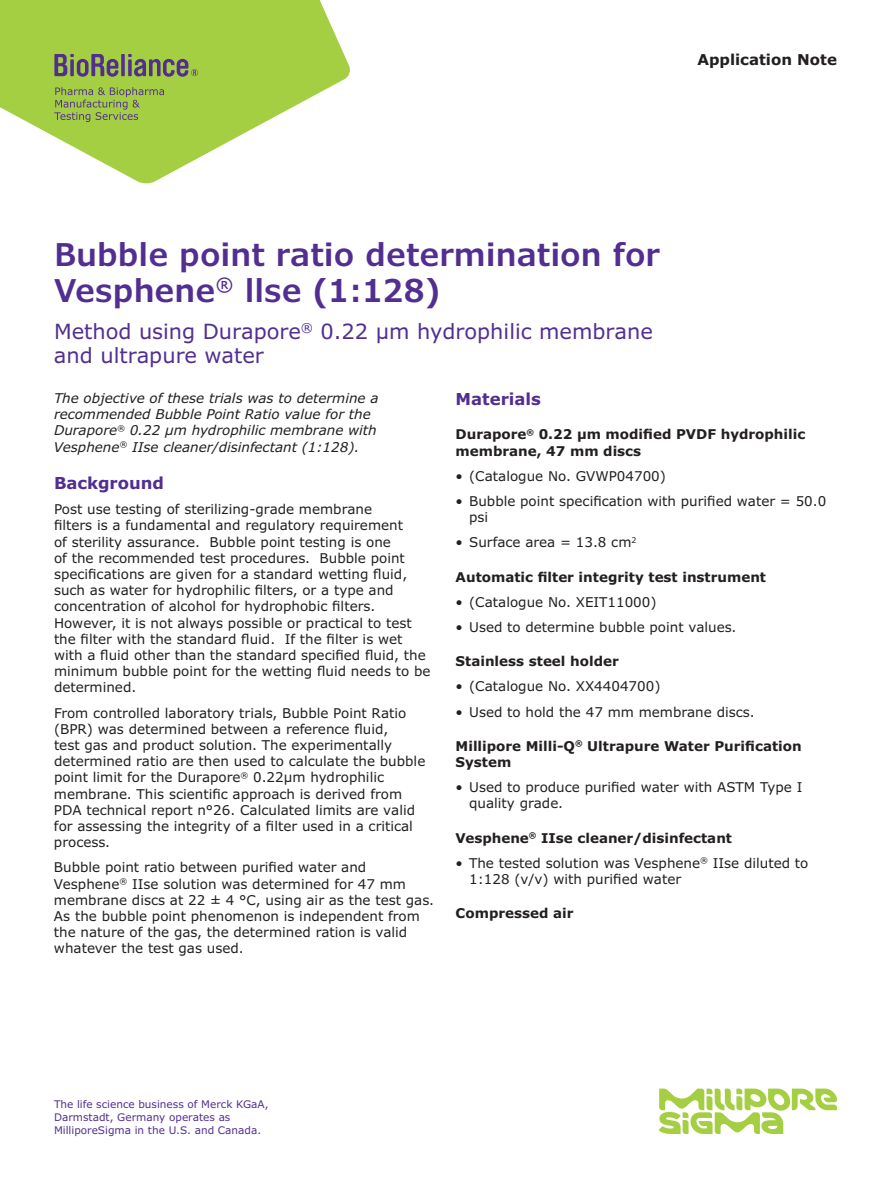
<style>
.page{position:relative;width:891px;height:1188px;background:#fff}
.page>*{position:absolute;margin:0;border:0;box-sizing:border-box;transform-origin:0 0}
.t1{font:600 31.5px/36px "Verdana Pro";color:#522e91}
.t2{font:21px/24px "Verdana Pro";color:#522e91}
.t3{font:700 16.5px "Verdana Pro";color:#522e91}
.t4{font:700 15px "Verdana Pro";color:#231f20}
.t5{font:13.5px/16.2px "Verdana Pro";color:#231f20}
.t6{font:700 13.5px/16.2px "Verdana Pro";color:#231f20}
.t7{font:italic 13.5px/16.2px "Verdana Pro";color:#231f20}
.t8{font:10.5px/12.6px "Verdana Pro";color:#522e91}
</style>
<div class="page">
<svg style="left:0;top:0;width:350px;height:184px;fill:#a5cf42"></svg>
<svg style="left:128px;top:54px;width:70px;height:23px;background:#85925f"></svg>
<svg style="left:121px;top:54px;width:4px;height:22px"></svg>
<svg style="left:54px;top:54px;width:64px;height:23px"></svg>
<svg style="left:54px;top:87px;width:110px;height:35px;background:#97b54e"></svg>
<svg style="left:659px;top:1089px;width:178px;height:45px"></svg>
<p class="t4" style="left:697px;top:50px;width:141px">Application Note</p>
<h1 class="t1" style="left:54px;top:237px;width:607px">Bubble point ratio determination for<br>Vesphene<sup>®</sup> llse (1:128)</h1>
<h2 class="t2" style="left:54px;top:320px;width:601px">Method using Durapore<sup>®</sup> 0.22 µm hydrophilic membrane and ultrapure water</h2>
<p class="t7" style="left:54px;top:390px;width:326px">The objective of these trials was to determine a recommended Bubble Point Ratio value for the Durapore<sup>®</sup> 0.22 µm hydrophilic membrane with Vesphene<sup>®</sup> IIse cleaner/disinfectant (1:128).</p>
<p class="t3" style="left:54px;top:472px;width:112px">Background</p>
<p class="t5" style="left:54px;top:501px;width:378px">Post use testing of sterilizing-grade membrane<br>filters is a fundamental and regulatory requirement<br>of sterility assurance. Bubble point testing is one<br>of the recommended test procedures. Bubble point specifications are given for a standard wetting fluid, such as water for hydrophilic filters, or a type and concentration of alcohol for hydrophobic filters.<br>However, it is not always possible or practical to test the filter with the standard fluid. If the filter is wet with a fluid other than the standard specified fluid, the minimum bubble point for the wetting fluid needs to be determined.</p>
<p class="t5" style="left:54px;top:705px;width:373px">From controlled laboratory trials, Bubble Point Ratio (BPR) was determined between a reference fluid,<br>test gas and product solution. The experimentally determined ratio are then used to calculate the bubble point limit for the Durapore<sup>®</sup> 0.22µm hydrophilic membrane. This scientific approach is derived from PDA technical report n°26. Calculated limits are valid for assessing the integrity of a filter used in a critical process.</p>
<p class="t5" style="left:54px;top:860px;width:382px">Bubble point ratio between purified water and Vesphene<sup>®</sup> IIse solution was determined for 47 mm membrane discs at 22 ± 4 °C, using air as the test gas.<br>As the bubble point phenomenon is independent from the nature of the gas, the determined ration is valid whatever the test gas used.</p>
<p class="t3" style="left:456px;top:388px;width:87px">Materials</p>
<p class="t6" style="left:456px;top:426px;width:351px">Durapore<sup>®</sup> 0.22 µm modified PVDF hydrophilic membrane, 47 mm discs</p>
<p class="t5" style="left:456px;top:468px;width:212px">• (Catalogue No. GVWP04700)</p>
<p class="t5" style="left:469px;top:493px;width:359px;text-indent:-14px">• Bubble point specification with purified water = 50.0 psi</p>
<p class="t5" style="left:456px;top:535px;width:182px">• Surface area = 13.8 cm<sup>2</sup></p>
<p class="t6" style="left:456px;top:569px;width:312px">Automatic filter integrity test instrument</p>
<p class="t5" style="left:456px;top:594px;width:203px">• (Catalogue No. XEIT11000)</p>
<p class="t5" style="left:456px;top:619px;width:282px">• Used to determine bubble point values.</p>
<p class="t6" style="left:456px;top:653px;width:165px">Stainless steel holder</p>
<p class="t5" style="left:456px;top:679px;width:206px">• (Catalogue No. XX4404700)</p>
<p class="t5" style="left:456px;top:704px;width:300px">• Used to hold the 47 mm membrane discs.</p>
<p class="t6" style="left:456px;top:738px;width:348px">Millipore Milli-Q<sup>®</sup> Ultrapure Water Purification<br>System</p>
<p class="t5" style="left:469px;top:779px;width:335px;text-indent:-14px">• Used to produce purified water with ASTM Type I quality grade.</p>
<p class="t6" style="left:456px;top:830px;width:278px">Vesphene<sup>®</sup> IIse cleaner/disinfectant</p>
<p class="t5" style="left:469px;top:855px;width:341px;text-indent:-13px">• The tested solution was Vesphene<sup>®</sup> IIse diluted to<br>1:128 (v/v) with purified water</p>
<p class="t6" style="left:456px;top:905px;width:119px">Compressed air</p>
<p class="t8" style="left:54px;top:1098px;width:216px">The life science business of Merck KGaA,<br>Darmstadt, Germany operates as<br>MilliporeSigma in the U.S. and Canada.</p>
</div>
